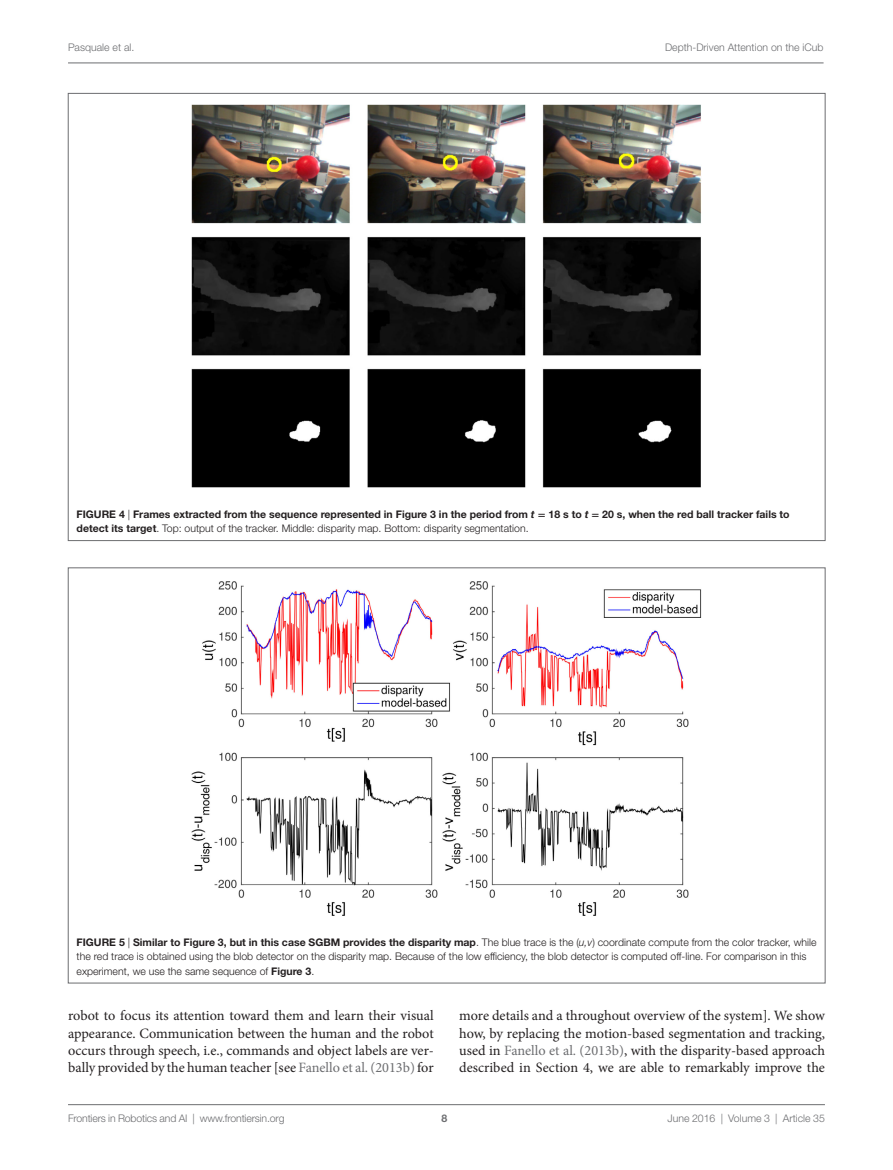
<style>
.page{position:relative;width:893px;height:1170px;background:#fff}
.page>*{position:absolute;margin:0;border:0;box-sizing:border-box;transform-origin:0 0}
.t1{font:14.25px/17.2px "Minion Pro";color:#231f20;text-align:justify}
.t2{font:300 10.5px/14.2px "Helvetica Neue LT Std";color:#231f20}
.t3{font:700 10.5px/14.2px "Helvetica Neue LT Std";color:#231f20}
.t4{font:300 10.5px "Helvetica Neue LT Std";color:#6c6d70}
.t5{font:700 10.5px "Helvetica Neue LT Std";color:#6c6d70}
.s1{font-weight:300}
.s2{font-style:italic}
.s3{font-family:"STIX General"}
.s4{font-weight:700}
.s5{color:#6c6d70}
</style>
<div class="page">
<img style="left:191px;top:581px;width:511px;height:335px">
<img style="left:192px;top:105px;width:509px;height:383px">
<hr style="left:68px;top:63px;width:756px;height:1px;background:#6c6d70">
<hr style="left:68px;top:1104px;width:757px;height:1px;background:#6c6d70">
<p class="t4" style="left:68px;top:41px;width:68px">Pasquale et al.</p>
<p class="t4" style="left:665px;top:41px;width:160px">Depth-Driven Attention on the iCub</p>
<p class="t3" style="left:77px;top:506px;width:715px">FIGURE 4 <span class="s1">|</span> Frames extracted from the sequence represented in Figure 3 in the period from <span class="s2">t</span> <span class="s3">=</span> 18 s to <span class="s2">t</span> <span class="s3">=</span> 20 s, when the red ball tracker fails to detect its target<span class="s1">. Top: output of the tracker. Middle: disparity map. Bottom: disparity segmentation.</span></p>
<p class="t2" style="left:77px;top:934px;width:741px"><span class="s4">FIGURE 5</span> | <span class="s4">Similar to Figure 3, but in this case SGBM provides the disparity map</span>. The blue trace is the (<span class="s2">u,v</span>) coordinate compute from the color tracker, while the red trace is obtained using the blob detector on the disparity map. Because of the low efficiency, the blob detector is computed off-line. For comparison in this experiment, we use the same sequence of <span class="s4">Figure 3</span>.</p>
<p class="t1" style="left:68px;top:1007px;width:367px">robot to focus its attention toward them and learn their visual appearance. Communication between the human and the robot occurs through speech, i.e., commands and object labels are ver&shy;bally provided by the human teacher [see <span class="s5">Fanello et al. (2013b)</span> for</p>
<p class="t1" style="left:459px;top:1007px;width:367px">more details and a throughout overview of the system]. We show how, by replacing the motion-based segmentation and tracking, used in <span class="s5">Fanello et al. (2013b)</span>, with the disparity-based approach described in Section 4, we are able to remarkably improve the</p>
<p class="t4" style="left:68px;top:1111px;width:218px">Frontiers in Robotics and AI | www.frontiersin.org</p>
<p class="t4" style="left:667px;top:1111px;width:159px">June 2016 | Volume 3 | Article 35</p>
<p class="t5" style="left:441px;top:1111px;width:7px">8</p>
</div>
